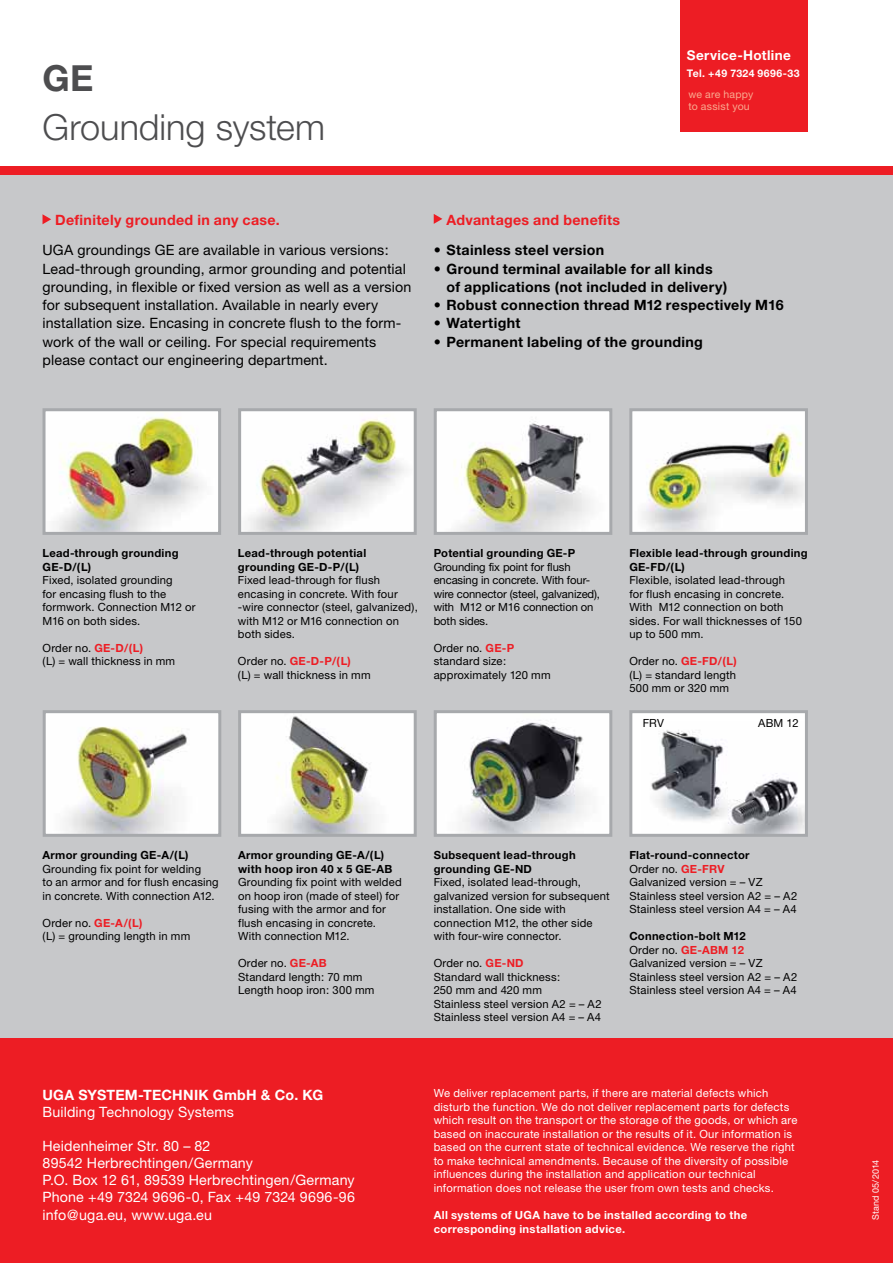
<style>
.page{position:relative;width:893px;height:1263px;background:#fff}
.page>*{position:absolute;margin:0;border:0;box-sizing:border-box;transform-origin:0 0}
.t1{font:300 36px "Helvetica Neue";color:#4d4d4f}
.t2{font:700 36px "Helvetica Neue";color:#4d4d4f}
.t3{font:14.25px/18.3px "Helvetica Neue";letter-spacing:.01em;color:#000}
.t4{font:700 14.25px/18.3px "Helvetica Neue";letter-spacing:.02em;color:#000}
.t5{font:14.25px/17.1px "Helvetica Neue";letter-spacing:.015em;color:#fff}
.t6{font:700 14.25px "Helvetica Neue";letter-spacing:.02em;color:#ed1d24}
.t7{font:700 14.25px "Helvetica Neue";letter-spacing:.015em;color:#fff}
.t8{font:700 13.5px "Helvetica Neue";letter-spacing:.025em;color:#fff}
.t9{font:11.25px/13.5px "Helvetica Neue";letter-spacing:.015em;color:#000}
.t10{font:11.25px/13.5px "Helvetica Neue";letter-spacing:.02em;color:#fff}
.t11{font:700 11.25px/13.5px "Helvetica Neue";letter-spacing:.025em;color:#000}
.t12{font:11.25px/13.5px "Helvetica Neue";letter-spacing:-.01em;color:#000}
.t13{font:700 11.25px/13.5px "Helvetica Neue";letter-spacing:.03em;color:#fff}
.t14{font:10.5px/12.6px "Helvetica Neue";letter-spacing:.02em;color:#f9aa8f}
.t15{font:700 10.5px "Helvetica Neue";letter-spacing:.035em;color:#fff}
.t16{font:9px "Helvetica Neue";letter-spacing:.025em;color:#fff}
.s1{font-weight:700;color:#ed1d24}
.s2{font-weight:700}
</style>
<div class="page">
<div style="left:0;top:174px;width:893px;height:1089px;background:#c7c8ca"></div>
<svg style="left:434px;top:214px;width:8px;height:10px"></svg>
<div style="left:0;top:166px;width:893px;height:8px;background:#ed1d24"></div>
<svg style="left:43px;top:214px;width:8px;height:10px"></svg>
<img style="left:438px;top:412px;width:170px;height:119px">
<div style="left:434px;top:408px;width:178px;height:127px;border:3px solid #a7a9ac"></div>
<img style="left:633px;top:412px;width:171px;height:119px">
<div style="left:629px;top:408px;width:179px;height:127px;border:3px solid #a7a9ac"></div>
<img style="left:242px;top:412px;width:171px;height:119px">
<div style="left:238px;top:408px;width:179px;height:127px;border:3px solid #a7a9ac"></div>
<img style="left:47px;top:412px;width:170px;height:119px">
<div style="left:43px;top:408px;width:178px;height:127px;border:3px solid #a7a9ac"></div>
<div style="left:0;top:1038px;width:893px;height:225px;background:#ed1d24"></div>
<div style="left:631px;top:712px;width:175px;height:123px;background:#fff"></div>
<img style="left:651px;top:730px;width:153px;height:103px">
<div style="left:629px;top:710px;width:179px;height:127px;border:3px solid #a7a9ac"></div>
<img style="left:47px;top:714px;width:170px;height:119px">
<div style="left:43px;top:710px;width:178px;height:127px;border:3px solid #a7a9ac"></div>
<img style="left:438px;top:714px;width:170px;height:119px">
<div style="left:434px;top:710px;width:178px;height:127px;border:3px solid #a7a9ac"></div>
<img style="left:242px;top:714px;width:171px;height:119px">
<div style="left:238px;top:710px;width:179px;height:127px;border:3px solid #a7a9ac"></div>
<div style="left:680px;top:0;width:128px;height:132px;background:#ed1d24"></div>
<h1 class="t2" style="left:43px;top:56px;width:52px">GE</h1>
<h1 class="t1" style="left:43px;top:105px;width:284px">Grounding system</h1>
<p class="t8" style="left:687px;top:46px;width:105px">Service-Hotline</p>
<p class="t15" style="left:687px;top:67px;width:114px">Tel. +49 7324 9696-33</p>
<p class="t14" style="left:688px;top:87px;width:66px">we are happy to assist you</p>
<p class="t6" style="left:55px;top:211px;width:226px">Definitely grounded in any case.</p>
<p class="t3" style="left:43px;top:241px;width:370px">UGA groundings GE are available in various versions:<br>Lead-through grounding, armor grounding and potential grounding, in flexible or fixed version as well as a version for subsequent installation. Available in nearly every installation size. Encasing in concrete flush to the form&shy;work of the wall or ceiling. For special requirements please contact our engineering department.</p>
<p class="t6" style="left:446px;top:211px;width:175px">Advantages and benefits</p>
<p class="t4" style="left:434px;top:241px;width:172px">• Stainless steel version</p>
<p class="t4" style="left:446px;top:259px;width:282px;text-indent:-13px">• Ground terminal available for all kinds of applications (not included in delivery)</p>
<p class="t4" style="left:434px;top:296px;width:351px">• Robust connection thread M12 respectively M16</p>
<p class="t4" style="left:434px;top:314px;width:88px">• Watertight</p>
<p class="t4" style="left:434px;top:332px;width:271px">• Permanent labeling of the grounding</p>
<p class="t11" style="left:43px;top:546px;width:138px">Lead-through grounding<br>GE-D/(L)</p>
<p class="t9" style="left:43px;top:573px;width:154px">Fixed, isolated grounding<br>for encasing flush to the formwork. Connection M12 or<br>M16 on both sides.</p>
<p class="t9" style="left:43px;top:641px;width:134px">Order no. <span class="s1">GE-D/(L)<br></span>(L) = wall thickness in mm</p>
<p class="t11" style="left:238px;top:546px;width:130px">Lead-through potential grounding GE-D-P/(L)</p>
<p class="t9" style="left:238px;top:573px;width:181px">Fixed lead-through for flush encasing in concrete. With four -wire connector (steel, galvanized), with M12 or M16 connection on both sides.</p>
<p class="t9" style="left:238px;top:654px;width:134px">Order no. <span class="s1">GE-D-P/(L)<br></span>(L) = wall thickness in mm</p>
<p class="t11" style="left:434px;top:546px;width:143px">Potential grounding GE-P</p>
<p class="t12" style="left:434px;top:560px;width:168px">Grounding fix point for flush encasing in concrete. With four&shy;wire connector (steel, galvanized), with M12 or M16 connection on both sides.</p>
<p class="t9" style="left:434px;top:641px;width:118px">Order no. <span class="s1">GE-P </span>standard size: approximately 120 mm</p>
<p class="t11" style="left:629px;top:546px;width:180px">Flexible lead-through grounding<br>GE-FD/(L)</p>
<p class="t9" style="left:629px;top:573px;width:174px">Flexible, isolated lead-through<br>for flush encasing in concrete.<br>With M12 connection on both sides. For wall thicknesses of 150 up to 500 mm.</p>
<p class="t9" style="left:629px;top:654px;width:109px;text-align:justify">Order no. <span class="s1">GE-FD/(L) </span>(L) = standard length 500 mm or 320 mm</p>
<p class="t9" style="left:643px;top:716px;width:23px">FRV</p>
<p class="t9" style="left:758px;top:716px;width:42px">ABM 12</p>
<p class="t11" style="left:43px;top:848px;width:148px">Armor grounding GE-A/(L)</p>
<p class="t9" style="left:43px;top:862px;width:178px">Grounding fix point for welding<br>to an armor and for flush encasing in concrete. With connection A12.</p>
<p class="t9" style="left:43px;top:916px;width:149px">Order no. <span class="s1">GE-A/(L)<br></span>(L) = grounding length in mm</p>
<p class="t11" style="left:238px;top:848px;width:156px">Armor grounding GE-A/(L) with hoop iron 40 x 5 GE-AB</p>
<p class="t9" style="left:238px;top:875px;width:165px">Grounding fix point with welded on hoop iron (made of steel) for fusing with the armor and for flush encasing in concrete.<br>With connection M12.</p>
<p class="t9" style="left:238px;top:956px;width:138px">Order no. <span class="s1">GE-AB<br></span>Standard length: 70 mm<br>Length hoop iron: 300 mm</p>
<p class="t7" style="left:43px;top:1086px;width:282px">UGA SYSTEM-TECHNIK GmbH &amp; Co. KG</p>
<p class="t5" style="left:43px;top:1103px;width:193px">Building Technology Systems</p>
<p class="t5" style="left:43px;top:1137px;width:314px">Heidenheimer Str. 80 – 82<br>89542 Herbrechtingen/Germany<br>P.O. Box 12 61, 89539 Herbrechtingen/Germany Phone +49 7324 9696-0, Fax +49 7324 9696-96 info@uga.eu, www.uga.eu</p>
<p class="t11" style="left:434px;top:848px;width:143px">Subsequent lead-through grounding GE-ND</p>
<p class="t9" style="left:434px;top:875px;width:178px">Fixed, isolated lead-through, galvanized version for subsequent installation. One side with connection M12, the other side with four-wire connector.</p>
<p class="t9" style="left:434px;top:956px;width:169px">Order no. <span class="s1">GE-ND<br></span>Standard wall thickness:<br>250 mm and 420 mm<br>Stainless steel version A2 = – A2<br>Stainless steel version A4 = – A4</p>
<p class="t9" style="left:629px;top:848px;width:169px"><span class="s2">Flat-round-connector<br></span>Order no. <span class="s1">GE-FRV<br></span>Galvanized version = – VZ<br>Stainless steel version A2 = – A2<br>Stainless steel version A4 = – A4</p>
<p class="t9" style="left:629px;top:929px;width:169px"><span class="s2">Connection-bolt M12<br></span>Order no. <span class="s1">GE-ABM 12<br></span>Galvanized version = – VZ<br>Stainless steel version A2 = – A2<br>Stainless steel version A4 = – A4</p>
<p class="t10" style="left:434px;top:1086px;width:365px">We deliver replacement parts, if there are material defects which disturb the function. We do not deliver replacement parts for defects which result on the transport or the storage of the goods, or which are based on inaccurate installation or the results of it. Our information is based on the current state of technical evidence. We reserve the right to make technical amendments. Because of the diversity of possible influences during the installation and application our technical information does not release the user from own tests and checks.</p>
<p class="t13" style="left:434px;top:1208px;width:315px">All systems of UGA have to be installed according to the corresponding installation advice.</p>
<p class="t16" style="left:870px;top:1220px;width:62px;rotate:-90deg">Stand 05/2014</p>
</div>
